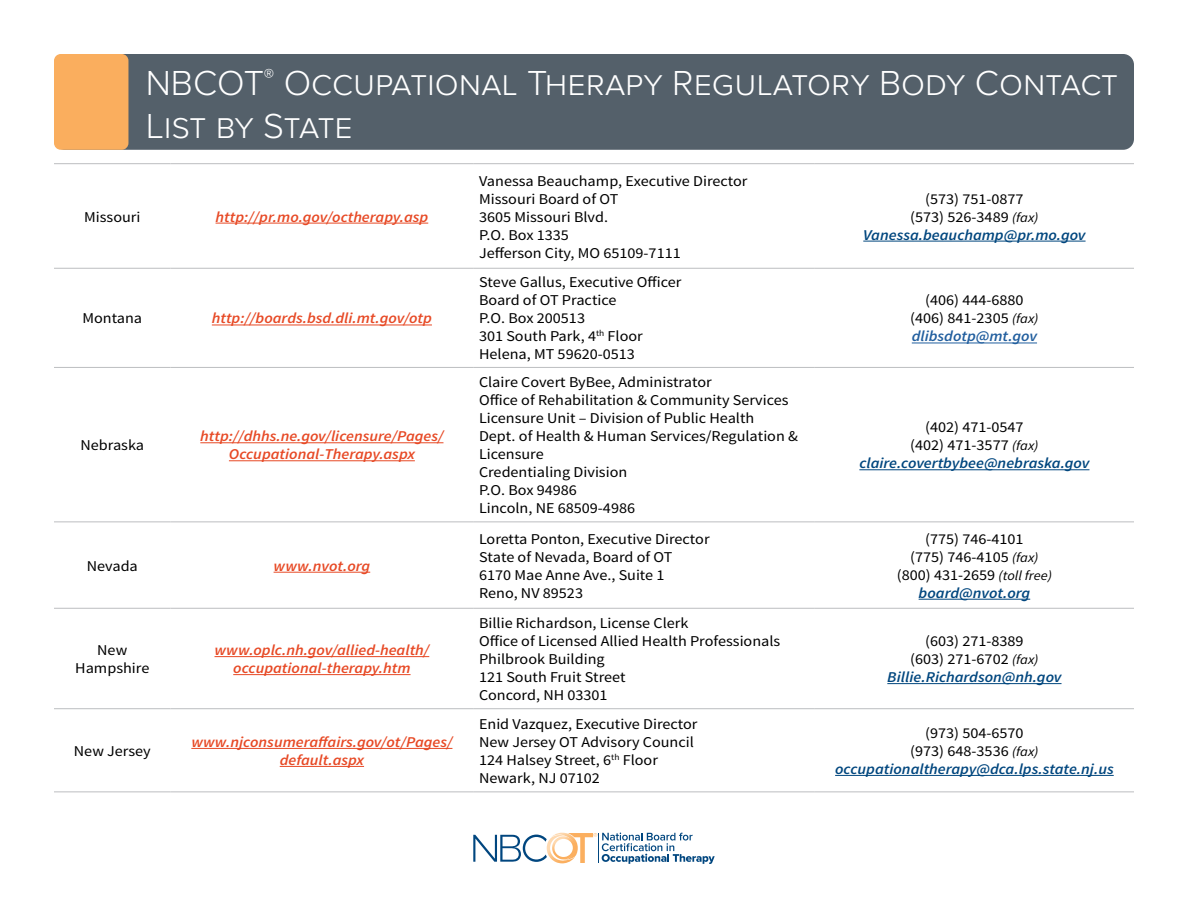
<style>
.page{position:relative;width:1188px;height:918px;background:#fff}
.page>*{position:absolute;margin:0;border:0;box-sizing:border-box;transform-origin:0 0}
.t1{font:300 36px/43.2px "Proxima Nova";color:#fff}
.t2{font:15px/18px "Source Sans Pro";color:#000;scale:1.08 1}
.t3{font:italic 600 15px/18px "Source Sans Pro";color:#e74925;text-align:center;scale:1.08 1}
.t4{font:italic 600 15px/18px "Source Sans Pro";color:#00467e;text-align:center;scale:1.08 1}
.s1{font-weight:400;font-style:normal;color:#000}
.s2{font-weight:400;font-size:13.5px;color:#000}
.s3{font-style:italic;font-size:13.5px}
.s4{font-weight:600;font-style:italic;color:#215e9e}
.s5{font-weight:600;font-style:italic;color:#00467e}
</style>
<div class="page">
<div style="left:54px;top:54px;width:1080px;height:96px;background:#54606a;border-radius:11px"></div>
<svg style="left:473px;top:833px;width:242px;height:31px"></svg>
<hr style="left:599px;top:833px;width:1px;height:30px;background:#00467f">
<div style="left:54px;top:54px;width:74px;height:96px;background:#faae5e;border-radius:7px"></div>
<hr style="left:54px;top:163px;width:117px;height:1px;background:#bcbec0">
<hr style="left:171px;top:163px;width:302px;height:1px;background:#bcbec0">
<hr style="left:473px;top:163px;width:342px;height:1px;background:#bcbec0">
<hr style="left:815px;top:163px;width:319px;height:1px;background:#bcbec0">
<hr style="left:54px;top:268px;width:117px;height:1px;background:#bcbec0">
<hr style="left:171px;top:268px;width:302px;height:1px;background:#bcbec0">
<hr style="left:473px;top:268px;width:342px;height:1px;background:#bcbec0">
<hr style="left:815px;top:268px;width:319px;height:1px;background:#bcbec0">
<hr style="left:54px;top:367px;width:117px;height:1px;background:#bcbec0">
<hr style="left:171px;top:367px;width:302px;height:1px;background:#bcbec0">
<hr style="left:473px;top:367px;width:342px;height:1px;background:#bcbec0">
<hr style="left:815px;top:367px;width:319px;height:1px;background:#bcbec0">
<hr style="left:54px;top:522px;width:117px;height:1px;background:#bcbec0">
<hr style="left:171px;top:522px;width:302px;height:1px;background:#bcbec0">
<hr style="left:473px;top:522px;width:342px;height:1px;background:#bcbec0">
<hr style="left:815px;top:522px;width:319px;height:1px;background:#bcbec0">
<hr style="left:54px;top:608px;width:117px;height:1px;background:#bcbec0">
<hr style="left:171px;top:608px;width:302px;height:1px;background:#bcbec0">
<hr style="left:473px;top:608px;width:342px;height:1px;background:#bcbec0">
<hr style="left:815px;top:608px;width:319px;height:1px;background:#bcbec0">
<hr style="left:54px;top:708px;width:117px;height:1px;background:#bcbec0">
<hr style="left:171px;top:708px;width:302px;height:1px;background:#bcbec0">
<hr style="left:473px;top:708px;width:342px;height:1px;background:#bcbec0">
<hr style="left:815px;top:708px;width:319px;height:1px;background:#bcbec0">
<hr style="left:54px;top:792px;width:117px;height:1px;background:#bcbec0">
<hr style="left:171px;top:792px;width:302px;height:1px;background:#bcbec0">
<hr style="left:473px;top:792px;width:342px;height:1px;background:#bcbec0">
<hr style="left:815px;top:792px;width:319px;height:1px;background:#bcbec0">
<hr style="left:216px;top:223px;width:212px;height:1px;background:#e74925">
<hr style="left:863px;top:241px;width:223px;height:1px;background:#00467e">
<hr style="left:212px;top:325px;width:220px;height:1px;background:#e74925">
<hr style="left:912px;top:343px;width:125px;height:1px;background:#215e9e">
<hr style="left:200px;top:442px;width:243px;height:1px;background:#e74925">
<hr style="left:229px;top:460px;width:186px;height:1px;background:#e74925">
<hr style="left:859px;top:469px;width:230px;height:1px;background:#00467e">
<hr style="left:274px;top:572px;width:96px;height:1px;background:#e74925">
<hr style="left:919px;top:599px;width:111px;height:1px;background:#00467e">
<hr style="left:215px;top:656px;width:214px;height:1px;background:#e74925">
<hr style="left:233px;top:674px;width:178px;height:1px;background:#e74925">
<hr style="left:887px;top:683px;width:175px;height:1px;background:#00467e">
<hr style="left:191px;top:748px;width:261px;height:1px;background:#e74925">
<hr style="left:280px;top:766px;width:84px;height:1px;background:#e74925">
<hr style="left:835px;top:775px;width:279px;height:1px;background:#00467e">
<h1 class="t1" style="left:146px;top:62px;width:974px">NBCOT<sup>®</sup> Occupational Therapy Regulatory Body Contact<br>List by State</h1>
<p class="t2" style="left:84px;top:208px;width:54px">Missouri</p>
<p class="t3" style="left:216px;top:208px;width:198px">http://pr.mo.gov/octherapy.asp</p>
<p class="t2" style="left:82px;top:310px;width:57px">Montana</p>
<p class="t3" style="left:212px;top:309px;width:205px">http://boards.bsd.dli.mt.gov/otp</p>
<p class="t2" style="left:80px;top:437px;width:61px">Nebraska</p>
<p class="t3" style="left:200px;top:427px;width:227px">http://dhhs.ne.gov/licensure/Pages/<br>Occupational-Therapy.aspx</p>
<p class="t2" style="left:87px;top:557px;width:49px">Nevada</p>
<p class="t3" style="left:274px;top:557px;width:91px">www.nvot.org</p>
<p class="t2" style="left:75px;top:641px;width:70px;text-align:center">New<br>Hampshire</p>
<p class="t3" style="left:215px;top:641px;width:200px">www.oplc.nh.gov/allied-health/ occupational-therapy.htm</p>
<p class="t2" style="left:74px;top:742px;width:73px">New Jersey</p>
<p class="t3" style="left:191px;top:733px;width:243px">www.njconsumeraffairs.gov/ot/Pages/ default.aspx</p>
<p class="t2" style="left:479px;top:172px;width:250px">Vanessa Beauchamp, Executive Director<br>Missouri Board of OT<br>3605 Missouri Blvd.<br>P.O. Box 1335<br>Jefferson City, MO 65109-7111</p>
<p class="t2" style="left:479px;top:274px;width:189px">Steve Gallus, Executive Officer<br>Board of OT Practice<br>P.O. Box 200513<br>301 South Park, 4<sup>th</sup> Floor<br>Helena, MT 59620-0513</p>
<p class="t2" style="left:479px;top:374px;width:297px">Claire Covert ByBee, Administrator<br>Office of Rehabilitation &amp; Community Services<br>Licensure Unit – Division of Public Health<br>Dept. of Health &amp; Human Services/Regulation &amp;<br>Licensure<br>Credentialing Division<br>P.O. Box 94986<br>Lincoln, NE 68509-4986</p>
<p class="t4" style="left:863px;top:190px;width:207px"><span class="s1">(573) 751-0877<br>(573) 526-3489</span> <span class="s2">(fax)<br></span>Vanessa.beauchamp@pr.mo.gov</p>
<p class="t2" style="left:910px;top:292px;width:120px;text-align:center">(406) 444-6880 (406) 841-2305 <span class="s3">(fax) </span><span class="s4">dlibsdotp@mt.gov</span></p>
<p class="t4" style="left:859px;top:418px;width:215px"><span class="s1">(402) 471-0547<br>(402) 471-3577</span> <span class="s2">(fax) </span>claire.covertbybee@nebraska.gov</p>
<p class="t2" style="left:479px;top:530px;width:215px">Loretta Ponton, Executive Director<br>State of Nevada, Board of OT<br>6170 Mae Anne Ave., Suite 1<br>Reno, NV 89523</p>
<p class="t2" style="left:897px;top:530px;width:145px;text-align:center">(775) 746-4101<br>(775) 746-4105 <span class="s3">(fax) </span>(800) 431-2659 <span class="s3">(toll free) </span><span class="s5">board@nvot.org</span></p>
<p class="t2" style="left:479px;top:614px;width:281px">Billie Richardson, License Clerk<br>Office of Licensed Allied Health Professionals<br>Philbrook Building<br>121 South Fruit Street<br>Concord, NH 03301</p>
<p class="t2" style="left:887px;top:632px;width:163px;text-align:center">(603) 271-8389<br>(603) 271-6702 <span class="s3">(fax)<br></span><span class="s5">Billie.Richardson@nh.gov</span></p>
<p class="t2" style="left:479px;top:715px;width:204px">Enid Vazquez, Executive Director<br>New Jersey OT Advisory Council<br>124 Halsey Street, 6<sup>th</sup> Floor<br>Newark, NJ 07102</p>
<p class="t4" style="left:835px;top:724px;width:259px"><span class="s1">(973) 504-6570<br>(973) 648-3536</span> <span class="s2">(fax) </span>occupationaltherapy@dca.lps.state.nj.us</p>
</div>
